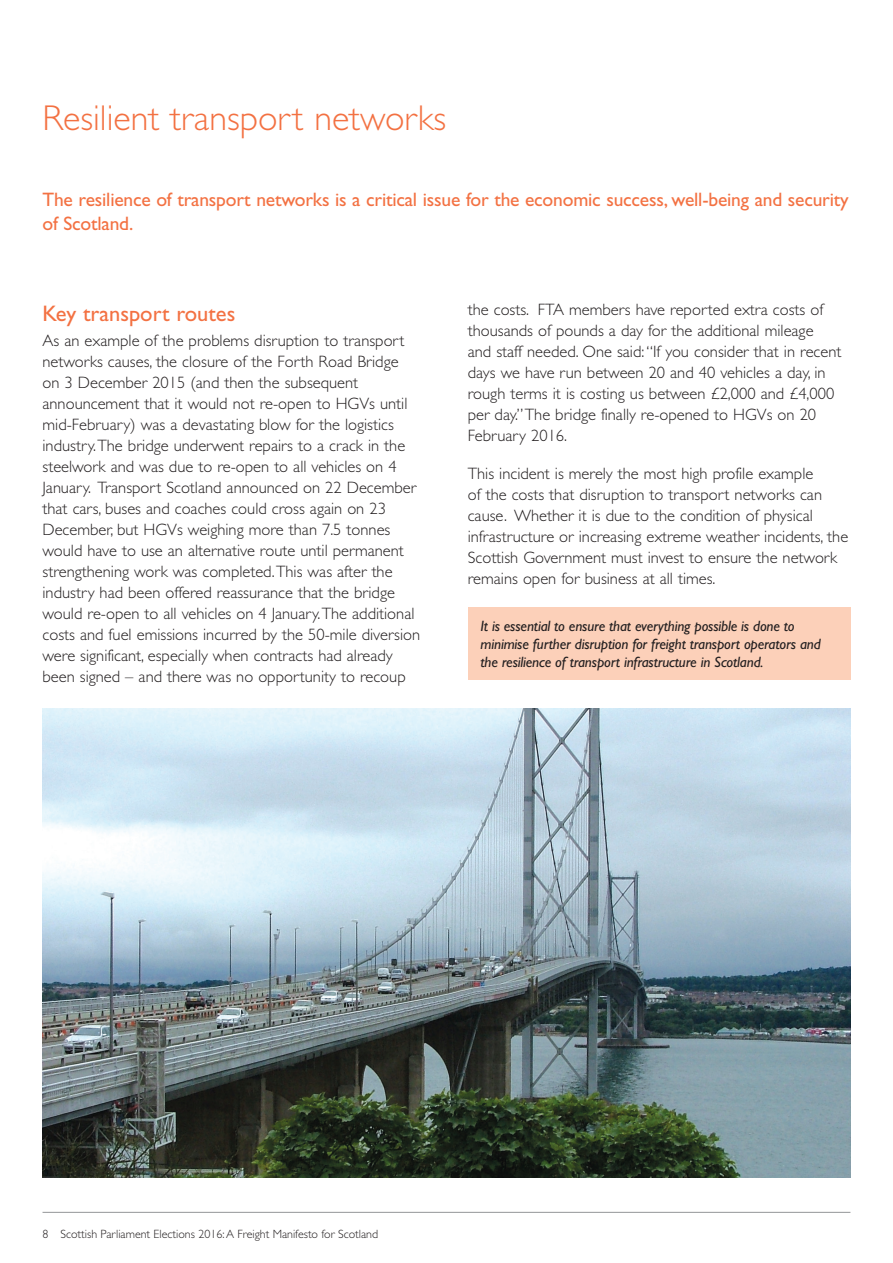
<style>
.page{position:relative;width:893px;height:1263px;background:#fff}
.page>*{position:absolute;margin:0;border:0;box-sizing:border-box;transform-origin:0 0}
.t1{font:300 36px "Gill Sans";color:#f37142}
.t2{font:22.5px "Gill Sans";color:#f37142}
.t3{font:19.5px/24px "Gill Sans";letter-spacing:-.01em;color:#f37142}
.t4{font:300 16.5px/21px "Gill Sans";color:#231f20}
.t5{font:italic 15px/18px "Gill Sans";letter-spacing:-.01em;color:#231f20}
.t6{font:300 12px "Gill Sans";color:#231f20}
</style>
<div class="page">
<hr style="left:43px;top:1212px;width:807px;height:1px;background:#939598">
<div style="left:468px;top:607px;width:382px;height:73px;background:#fcd0b9"></div>
<img style="left:43px;top:708px;width:807px;height:470px">
<h1 class="t1" style="left:43px;top:97px;width:405px">Resilient transport networks</h1>
<p class="t3" style="left:43px;top:188px;width:808px">The resilience of transport networks is a critical issue for the economic success, well-being and security of Scotland.</p>
<h2 class="t2" style="left:43px;top:300px;width:194px">Key transport routes</h2>
<p class="t4" style="left:43px;top:330px;width:379px">As an example of the problems disruption to transport networks causes, the closure of the Forth Road Bridge<br>on 3 December 2015 (and then the subsequent announcement that it would not re-open to HGVs until mid-February) was a devastating blow for the logistics industry. The bridge underwent repairs to a crack in the steelwork and was due to re-open to all vehicles on 4<br>January. Transport Scotland announced on 22 December that cars, buses and coaches could cross again on 23<br>December, but HGVs weighing more than 7.5 tonnes would have to use an alternative route until permanent strengthening work was completed. This was after the industry had been offered reassurance that the bridge would re-open to all vehicles on 4 January. The additional costs and fuel emissions incurred by the 50-mile diversion were significant, especially when contracts had already been signed – and there was no opportunity to recoup</p>
<p class="t4" style="left:468px;top:299px;width:375px">the costs. FTA members have reported extra costs of thousands of pounds a day for the additional mileage<br>and staff needed. One said: “If you consider that in recent days we have run between 20 and 40 vehicles a day, in rough terms it is costing us between £2,000 and £4,000 per day.” The bridge finally re-opened to HGVs on 20<br>February 2016.</p>
<p class="t4" style="left:468px;top:463px;width:382px">This incident is merely the most high profile example<br>of the costs that disruption to transport networks can cause. Whether it is due to the condition of physical infrastructure or increasing extreme weather incidents, the Scottish Government must invest to ensure the network remains open for business at all times.</p>
<p class="t5" style="left:480px;top:617px;width:342px">It is essential to ensure that everything possible is done to minimise further disruption for freight transport operators and the resilience of transport infrastructure in Scotland.</p>
<p class="t6" style="left:43px;top:1227px;width:337px">8 Scottish Parliament Elections 2016: A Freight Manifesto for Scotland</p>
</div>
